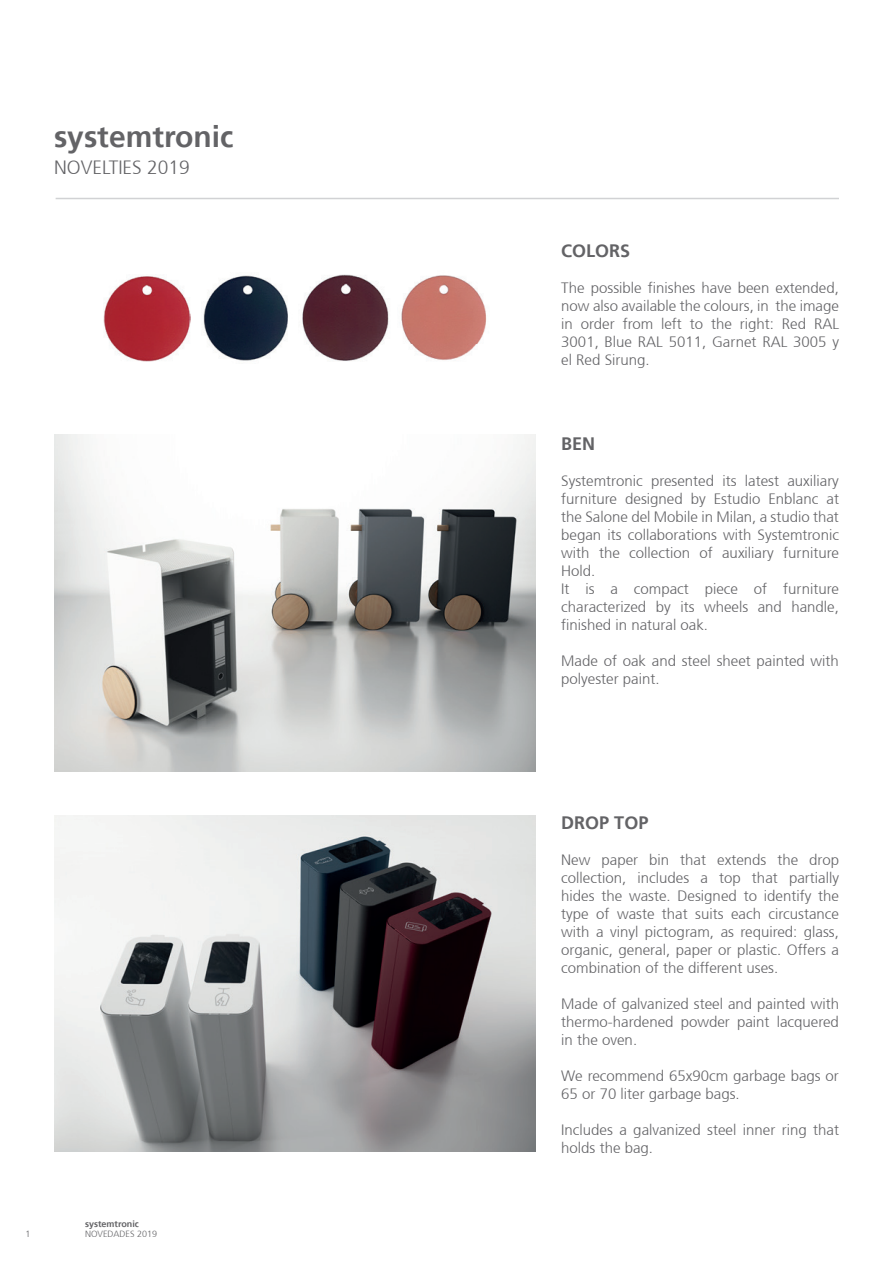
<style>
.page{position:relative;width:893px;height:1263px;background:#fff}
.page>*{position:absolute;margin:0;border:0;box-sizing:border-box;transform-origin:0 0}
.t1{font:700 30px "Frutiger 65";color:#636366}
.t2{font:300 19.2px "Frutiger 45";color:#636366}
.t3{font:700 18px "Frutiger 65";color:#636366}
.t4{font:300 15px/18px "Frutiger 45";color:#636366}
.t5{font:300 9px "Frutiger 45";color:#636366}
.t6{font:700 9px "Frutiger 65";color:#636366}
</style>
<div class="page">
<img style="left:54px;top:435px;width:482px;height:336px">
<img style="left:54px;top:816px;width:482px;height:336px">
<hr style="left:56px;top:198px;width:783px;height:1px;background:#d1d2d4">
<img style="left:203px;top:275px;width:85px;height:86px">
<img style="left:104px;top:276px;width:87px;height:85px">
<img style="left:302px;top:274px;width:87px;height:87px">
<img style="left:401px;top:275px;width:86px;height:85px">
<h1 class="t1" style="left:54px;top:118px;width:181px">systemtronic</h1>
<p class="t2" style="left:54px;top:157px;width:137px">NOVELTIES 2019</p>
<p class="t5" style="left:26px;top:1229px;width:7px">1</p>
<p class="t6" style="left:85px;top:1218px;width:55px">systemtronic</p>
<p class="t5" style="left:85px;top:1229px;width:74px">NOVEDADES 2019</p>
<p class="t3" style="left:561px;top:240px;width:71px">COLORS</p>
<p class="t4" style="left:561px;top:279px;width:279px;text-align:justify">The possible finishes have been extended, now also available the colours, in the image in order from left to the right: Red RAL 3001, Blue RAL 5011, Garnet RAL 3005 y el Red Sirung.</p>
<p class="t3" style="left:561px;top:433px;width:36px">BEN</p>
<p class="t4" style="left:561px;top:472px;width:279px">Systemtronic presented its latest auxiliary furniture designed by Estudio Enblanc at the Salone del Mobile in Milan, a studio that began its collaborations with Systemtronic with the collection of auxiliary furniture Hold.<br>It is a compact piece of furniture characterized by its wheels and handle, finished in natural oak.</p>
<p class="t4" style="left:561px;top:652px;width:279px">Made of oak and steel sheet painted with polyester paint.</p>
<p class="t3" style="left:561px;top:812px;width:89px">DROP TOP</p>
<p class="t4" style="left:561px;top:851px;width:279px;text-align:justify">New paper bin that extends the drop collection, includes a top that partially hides the waste. Designed to identify the type of waste that suits each circustance with a vinyl pictogram, as required: glass, organic, general, paper or plastic. Offers a combination of the different uses.</p>
<p class="t4" style="left:561px;top:995px;width:279px;text-align:justify">Made of galvanized steel and painted with thermo-hardened powder paint lacquered in the oven.</p>
<p class="t4" style="left:561px;top:1067px;width:279px">We recommend 65x90cm garbage bags or<br>65 or 70 liter garbage bags.</p>
<p class="t4" style="left:561px;top:1121px;width:279px">Includes a galvanized steel inner ring that holds the bag.</p>
</div>
